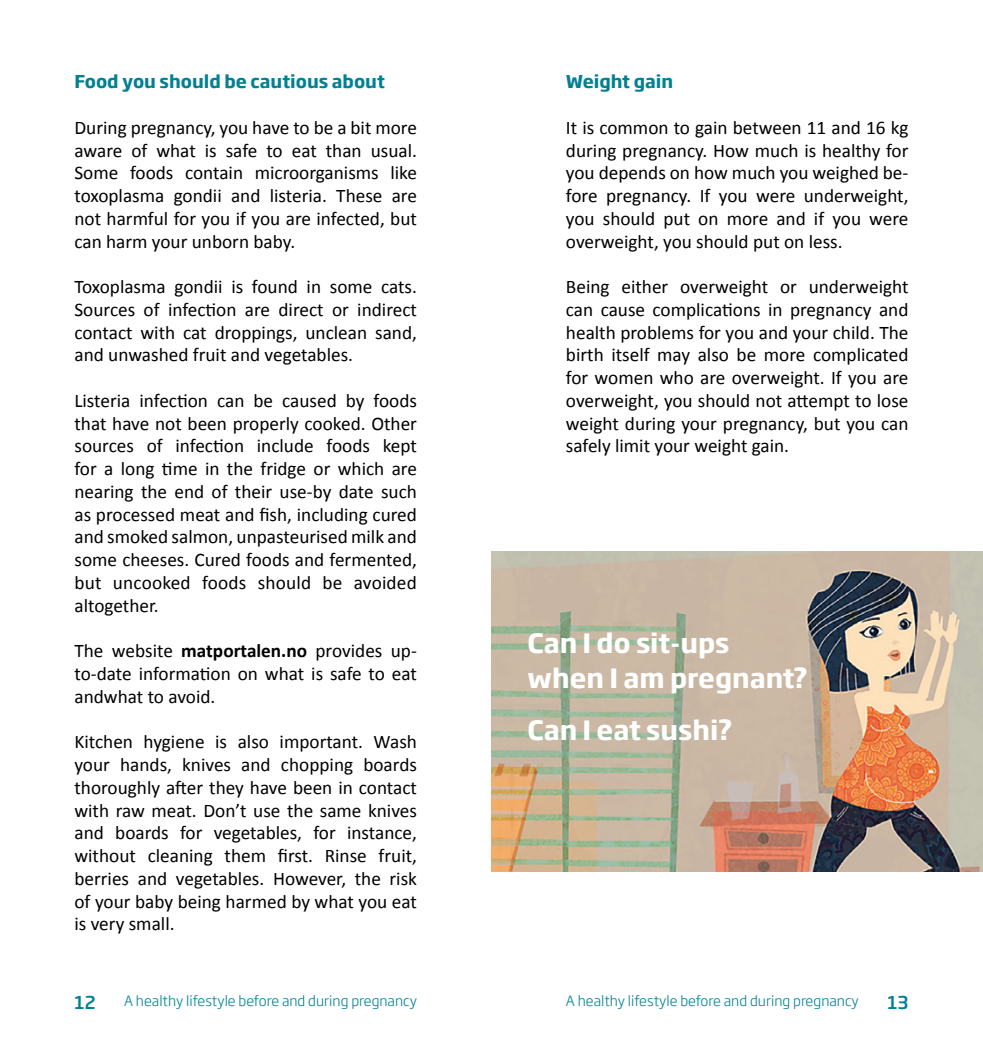
<style>
.page{position:relative;width:983px;height:1042px;background:#fff}
.page>*{position:absolute;margin:0;border:0;box-sizing:border-box;transform-origin:0 0}
.t1{font:700 26.25px/35px "Soho Gothic Std";color:#fff}
.t2{font:19.25px/22.8px "Calibri";color:#000;text-align:justify}
.t3{font:700 17.5px "Soho Gothic Std";color:#008193}
.t4{font:500 17.5px "Soho Gothic Std";color:#008193}
.t5{font:300 14px "Soho Gothic Std";color:#008193}
.s1{font-weight:700}
</style>
<div class="page">
<img style="left:491px;top:551px;width:491px;height:321px">
<p class="t3" style="left:74px;top:70px;width:312px">Food you should be cautious about</p>
<p class="t2" style="left:74px;top:116px;width:344px">During pregnancy, you have to be a bit more aware of what is safe to eat than usual.<br>Some foods contain microorganisms like toxoplasma gondii and listeria. These are not harmful for you if you are infected, but can harm your unborn baby.</p>
<p class="t2" style="left:74px;top:275px;width:344px">Toxoplasma gondii is found in some cats.<br>Sources of infection are direct or indirect contact with cat droppings, unclean sand, and unwashed fruit and vegetables.</p>
<p class="t2" style="left:74px;top:389px;width:344px">Listeria infection can be caused by foods that have not been properly cooked. Other sources of infection include foods kept for a long time in the fridge or which are nearing the end of their use-by date such as processed meat and fish, including cured and smoked salmon, unpasteurised milk and some cheeses. Cured foods and fermented, but uncooked foods should be avoided altogether.</p>
<p class="t2" style="left:74px;top:639px;width:344px">The website <span class="s1">matportalen.no</span> provides up&shy;to-date information on what is safe to eat andwhat to avoid.</p>
<p class="t2" style="left:74px;top:730px;width:344px">Kitchen hygiene is also important. Wash your hands, knives and chopping boards thoroughly after they have been in contact with raw meat. Don’t use the same knives and boards for vegetables, for instance, without cleaning them first. Rinse fruit, berries and vegetables. However, the risk of your baby being harmed by what you eat is very small.</p>
<p class="t3" style="left:566px;top:70px;width:109px">Weight gain</p>
<p class="t2" style="left:566px;top:116px;width:344px">It is common to gain between 11 and 16 kg during pregnancy. How much is healthy for you depends on how much you weighed be&shy;fore pregnancy. If you were underweight, you should put on more and if you were overweight, you should put on less.</p>
<p class="t2" style="left:566px;top:275px;width:344px">Being either overweight or underweight can cause complications in pregnancy and health problems for you and your child. The birth itself may also be more complicated for women who are overweight. If you are overweight, you should not attempt to lose weight during your pregnancy, but you can safely limit your weight gain.</p>
<h1 class="t1" style="left:527px;top:626px;width:282px">Can I do sit-ups when I am pregnant?</h1>
<h1 class="t1" style="left:527px;top:713px;width:206px">Can I eat sushi?</h1>
<p class="t4" style="left:74px;top:991px;width:23px">12</p>
<p class="t5" style="left:124px;top:992px;width:294px">A healthy lifestyle before and during pregnancy</p>
<p class="t5" style="left:566px;top:992px;width:294px">A healthy lifestyle before and during pregnancy</p>
<p class="t4" style="left:887px;top:991px;width:23px">13</p>
</div>
